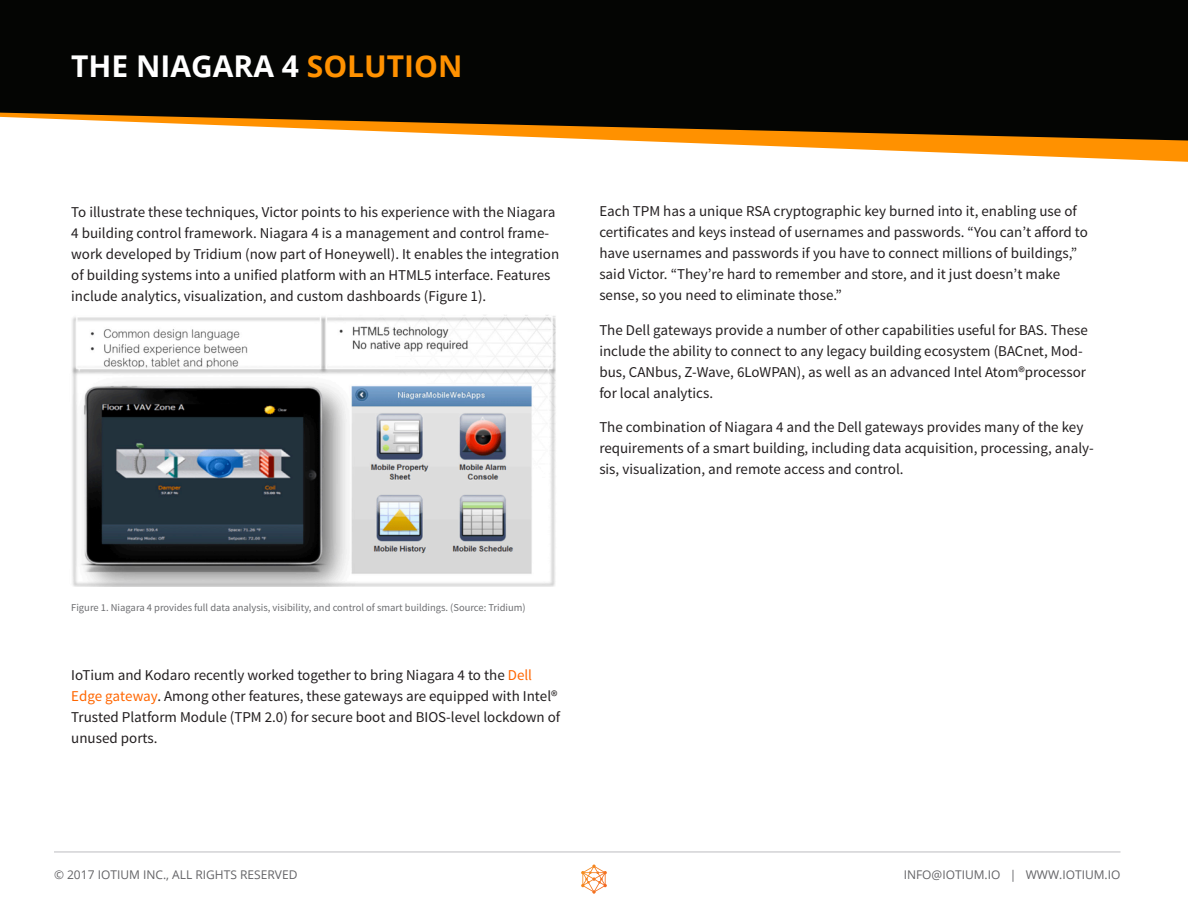
<style>
.page{position:relative;width:1188px;height:918px;background:#fff}
.page>*{position:absolute;margin:0;border:0;box-sizing:border-box;transform-origin:0 0}
.t1{font:700 30px "Open Sans";color:#fff}
.t2{font:15px/21px "Source Sans Pro";color:#231f20}
.t3{font:12px "Open Sans";color:#636366}
.t4{font:10.5px "Source Sans Pro";color:#6c6d70}
.s1{color:#ff9100}
.s2{color:#f60}
</style>
<div class="page">
<hr style="left:54px;top:852px;width:1066px;height:1px;background:#bcbdc0">
<svg style="left:581px;top:865px;width:26px;height:29px"></svg>
<svg style="left:639px;top:141px;width:549px;height:21px"></svg>
<svg style="left:0;top:0;width:1188px;height:141px;background:#1d180e"></svg>
<img style="left:72px;top:315px;width:484px;height:271px">
<p class="t1" style="left:71px;top:45px;width:393px">THE NIAGARA 4 <span class="s1">SOLUTION</span></p>
<p class="t2" style="left:71px;top:202px;width:490px">To illustrate these techniques, Victor points to his experience with the Niagara 4 building control framework. Niagara 4 is a management and control frame&shy;work developed by Tridium (now part of Honeywell). It enables the integration of building systems into a unified platform with an HTML5 interface. Features include analytics, visualization, and custom dashboards (Figure 1).</p>
<p class="t2" style="left:599px;top:201px;width:490px">Each TPM has a unique RSA cryptographic key burned into it, enabling use of certificates and keys instead of usernames and passwords. “You can’t afford to have usernames and passwords if you have to connect millions of buildings,” said Victor. “They’re hard to remember and store, and it just doesn’t make sense, so you need to eliminate those.”</p>
<p class="t2" style="left:599px;top:319px;width:490px">The Dell gateways provide a number of other capabilities useful for BAS. These include the ability to connect to any legacy building ecosystem (BACnet, Mod&shy;bus, CANbus, Z-Wave, 6LoWPAN), as well as an advanced Intel Atom®processor for local analytics.</p>
<p class="t2" style="left:599px;top:417px;width:496px">The combination of Niagara 4 and the Dell gateways provides many of the key requirements of a smart building, including data acquisition, processing, analy&shy;sis, visualization, and remote access and control.</p>
<p class="t4" style="left:71px;top:601px;width:456px">Figure 1. Niagara 4 provides full data analysis, visibility, and control of smart buildings. (Source: Tridium)</p>
<p class="t2" style="left:71px;top:665px;width:491px">IoTium and Kodaro recently worked together to bring Niagara 4 to the <span class="s2">Dell Edge gateway</span>. Among other features, these gateways are equipped with Intel® Trusted Platform Module (TPM 2.0) for secure boot and BIOS-level lockdown of unused ports.</p>
<p class="t3" style="left:54px;top:867px;width:245px">© 2017 IOTIUM INC., ALL RIGHTS RESERVED</p>
<p class="t3" style="left:904px;top:867px;width:218px">INFO@IOTIUM.IO | WWW.IOTIUM.IO</p>
</div>
